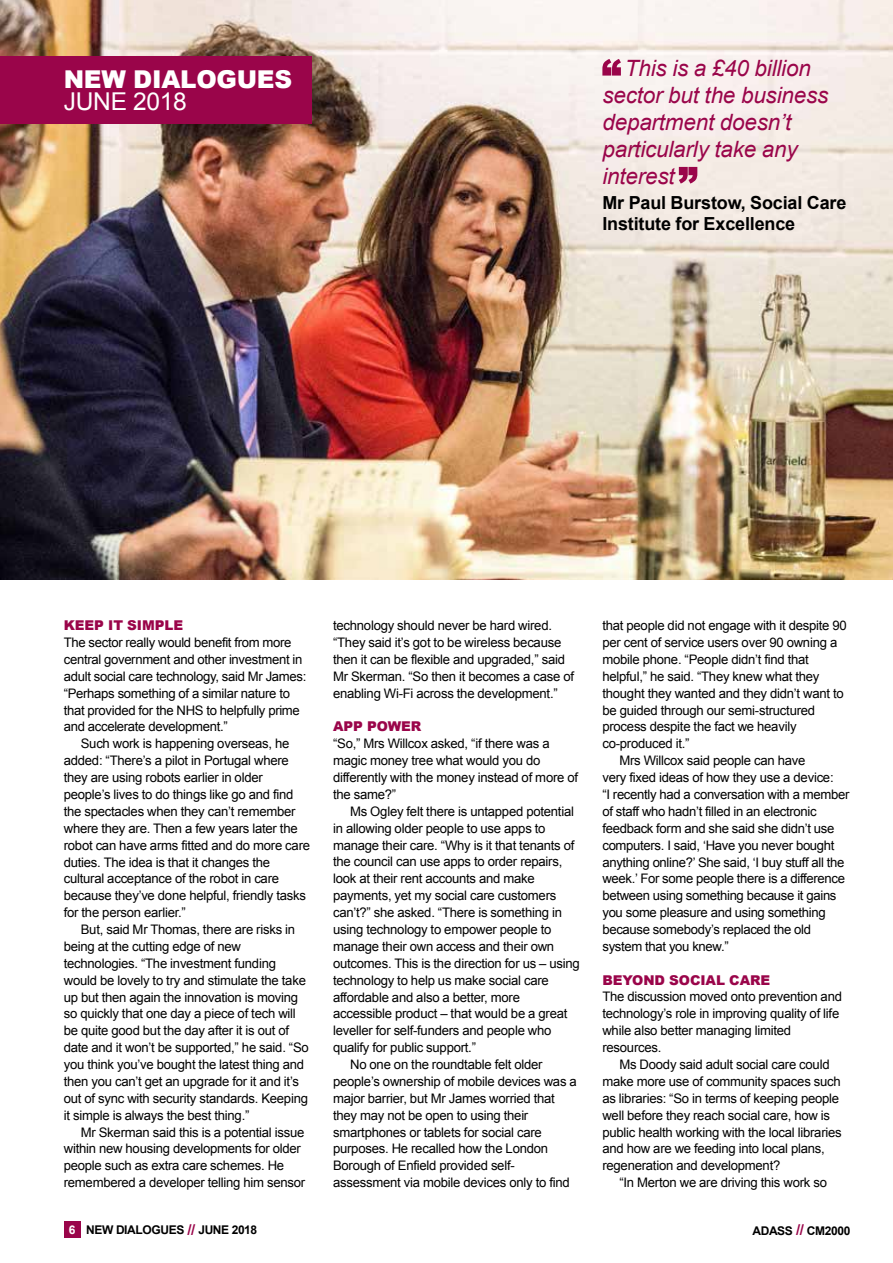
<style>
.page{position:relative;width:893px;height:1263px;background:#fff}
.page>*{position:absolute;margin:0;border:0;box-sizing:border-box;transform-origin:0 0}
.t1{font:900 24.6px "Arial";letter-spacing:-.01em;color:#fff}
.t2{font:24.6px "Arial";letter-spacing:-.01em;color:#fff}
.t3{font:italic 22.5px/27px "Arial";letter-spacing:-.01em;color:#9a054a}
.t4{font:700 18px/21px "Arial";letter-spacing:-.01em;color:#000}
.t5{font:900 13.5px "Arial";letter-spacing:-.005em;color:#9a054a}
.t6{font:13.2px/17px "Arial";letter-spacing:-.02em;color:#000}
.t7{font:700 12px "Arial";letter-spacing:-.03em;color:#000}
.s1{color:#fff}
.s2{font-size:15px;color:#9a054a}
</style>
<div class="page">
<div style="left:64px;top:1221px;width:17px;height:17px;background:#9a054a"></div>
<img style="left:0;top:0;width:893px;height:579px">
<div style="left:0;top:56px;width:312px;height:68px;background:#9a054a"></div>
<svg style="left:602px;top:59px;width:19px;height:17px"></svg>
<svg style="left:679px;top:167px;width:18px;height:17px"></svg>
<h1 class="t1" style="left:64px;top:61px;width:230px">NEW DIALOGUES</h1>
<h1 class="t2" style="left:64px;top:85px;width:125px">JUNE 2018</h1>
<h2 class="t3" style="left:602px;top:54px;width:227px;text-indent:22px">This is a £40 billion sector but the business department doesn’t particularly take any interest</h2>
<h3 class="t4" style="left:602px;top:193px;width:246px">Mr Paul Burstow, Social Care<br>Institute for Excellence</h3>
<p class="t5" style="left:64px;top:615px;width:121px">KEEP IT SIMPLE</p>
<p class="t6" style="left:64px;top:634px;width:244px">The sector really would benefit from more central government and other investment in adult social care technology, said Mr James: “Perhaps something of a similar nature to that provided for the NHS to helpfully prime and accelerate development.”</p>
<p class="t6" style="left:64px;top:735px;width:248px;text-indent:17px">Such work is happening overseas, he added: “There’s a pilot in Portugal where they are using robots earlier in older people’s lives to do things like go and find the spectacles when they can’t remember where they are. Then a few years later the robot can have arms fitted and do more care duties. The idea is that it changes the cultural acceptance of the robot in care because they’ve done helpful, friendly tasks for the person earlier.”</p>
<p class="t6" style="left:64px;top:921px;width:247px;text-indent:17px">But, said Mr Thomas, there are risks in being at the cutting edge of new technologies. “The investment funding would be lovely to try and stimulate the take up but then again the innovation is moving so quickly that one day a piece of tech will be quite good but the day after it is out of date and it won’t be supported,” he said. “So you think you’ve bought the latest thing and then you can’t get an upgrade for it and it’s out of sync with security standards. Keeping it simple is always the best thing.”</p>
<p class="t6" style="left:64px;top:1123px;width:243px;text-indent:17px">Mr Skerman said this is a potential issue within new housing developments for older people such as extra care schemes. He remembered a developer telling him sensor</p>
<p class="t6" style="left:333px;top:617px;width:242px">technology should never be hard wired. “They said it’s got to be wireless because then it can be flexible and upgraded,” said Mr Skerman. “So then it becomes a case of enabling Wi-Fi across the development.”</p>
<p class="t5" style="left:333px;top:717px;width:90px">APP POWER</p>
<p class="t6" style="left:333px;top:735px;width:247px">“So,” Mrs Willcox asked, “if there was a magic money tree what would you do differently with the money instead of more of the same?”</p>
<p class="t6" style="left:350px;top:803px;width:225px">Ms Ogley felt there is untapped potential</p>
<p class="t6" style="left:333px;top:820px;width:214px">in allowing older people to use apps to</p>
<p class="t6" style="left:333px;top:837px;width:243px">manage their care. “Why is it that tenants of</p>
<p class="t6" style="left:333px;top:853px;width:231px">the council can use apps to order repairs,</p>
<p class="t6" style="left:333px;top:870px;width:203px">look at their rent accounts and make</p>
<p class="t6" style="left:333px;top:887px;width:225px">payments, yet my social care customers</p>
<p class="t6" style="left:333px;top:904px;width:230px">can’t?” she asked. “There is something in</p>
<p class="t6" style="left:333px;top:921px;width:220px">using technology to empower people to</p>
<p class="t6" style="left:333px;top:938px;width:223px">manage their own access and their own</p>
<p class="t6" style="left:333px;top:955px;width:248px">outcomes. This is the direction for us – using</p>
<p class="t6" style="left:333px;top:972px;width:217px">technology to help us make social care</p>
<p class="t6" style="left:333px;top:988px;width:188px">affordable and also a better, more</p>
<p class="t6" style="left:333px;top:1005px;width:236px">accessible product – that would be a great</p>
<p class="t6" style="left:333px;top:1022px;width:220px">leveller for self-funders and people who</p>
<p class="t6" style="left:333px;top:1039px;width:144px">qualify for public support.”</p>
<p class="t6" style="left:350px;top:1056px;width:194px">No one on the roundtable felt older</p>
<p class="t6" style="left:333px;top:1073px;width:245px">people’s ownership of mobile devices was a</p>
<p class="t6" style="left:333px;top:1090px;width:223px">major barrier, but Mr James worried that</p>
<p class="t6" style="left:333px;top:1107px;width:197px">they may not be open to using their</p>
<p class="t6" style="left:333px;top:1123px;width:210px">smartphones or tablets for social care</p>
<p class="t6" style="left:333px;top:1140px;width:217px">purposes. He recalled how the London</p>
<p class="t6" style="left:333px;top:1157px;width:183px">Borough of Enfield provided self-</p>
<p class="t6" style="left:333px;top:1174px;width:238px">assessment via mobile devices only to find</p>
<p class="t6" style="left:602px;top:617px;width:246px">that people did not engage with it despite 90</p>
<p class="t6" style="left:602px;top:634px;width:236px">per cent of service users over 90 owning a</p>
<p class="t6" style="left:602px;top:651px;width:208px">mobile phone. “People didn’t find that</p>
<p class="t6" style="left:602px;top:668px;width:219px">helpful,” he said. “They knew what they</p>
<p class="t6" style="left:602px;top:685px;width:243px">thought they wanted and they didn’t want to</p>
<p class="t6" style="left:602px;top:702px;width:214px">be guided through our semi-structured</p>
<p class="t6" style="left:602px;top:718px;width:196px">process despite the fact we heavily</p>
<p class="t6" style="left:602px;top:735px;width:89px">co-produced it.”</p>
<p class="t6" style="left:619px;top:752px;width:188px">Mrs Willcox said people can have</p>
<p class="t6" style="left:602px;top:769px;width:233px">very fixed ideas of how they use a device:</p>
<p class="t6" style="left:602px;top:786px;width:249px">“I recently had a conversation with a member</p>
<p class="t6" style="left:602px;top:803px;width:216px">of staff who hadn’t filled in an electronic</p>
<p class="t6" style="left:602px;top:820px;width:233px">feedback form and she said she didn’t use</p>
<p class="t6" style="left:602px;top:837px;width:234px">computers. I said, ‘Have you never bought</p>
<p class="t6" style="left:602px;top:853px;width:243px">anything online?’ She said, ‘I buy stuff all the</p>
<p class="t6" style="left:602px;top:870px;width:244px">week.’ For some people there is a difference</p>
<p class="t6" style="left:602px;top:887px;width:236px">between using something because it gains</p>
<p class="t6" style="left:602px;top:904px;width:225px">you some pleasure and using something</p>
<p class="t6" style="left:602px;top:921px;width:210px">because somebody’s replaced the old</p>
<p class="t6" style="left:602px;top:938px;width:128px">system that you knew.”</p>
<p class="t5" style="left:602px;top:970px;width:169px">BEYOND SOCIAL CARE</p>
<p class="t6" style="left:602px;top:988px;width:241px">The discussion moved onto prevention and technology’s role in improving quality of life while also better managing limited resources.</p>
<p class="t6" style="left:602px;top:1056px;width:241px;text-indent:17px">Ms Doody said adult social care could make more use of community spaces such as libraries: “So in terms of keeping people well before they reach social care, how is public health working with the local libraries and how are we feeding into local plans, regeneration and development?</p>
<p class="t6" style="left:619px;top:1174px;width:209px">“In Merton we are driving this work so</p>
<p class="t7" style="left:69px;top:1222px;width:190px"><span class="s1">6</span> NEW DIALOGUES <span class="s2">//</span> JUNE 2018</p>
<p class="t7" style="left:752px;top:1222px;width:100px">ADASS <span class="s2">//</span> CM2000</p>
</div>
